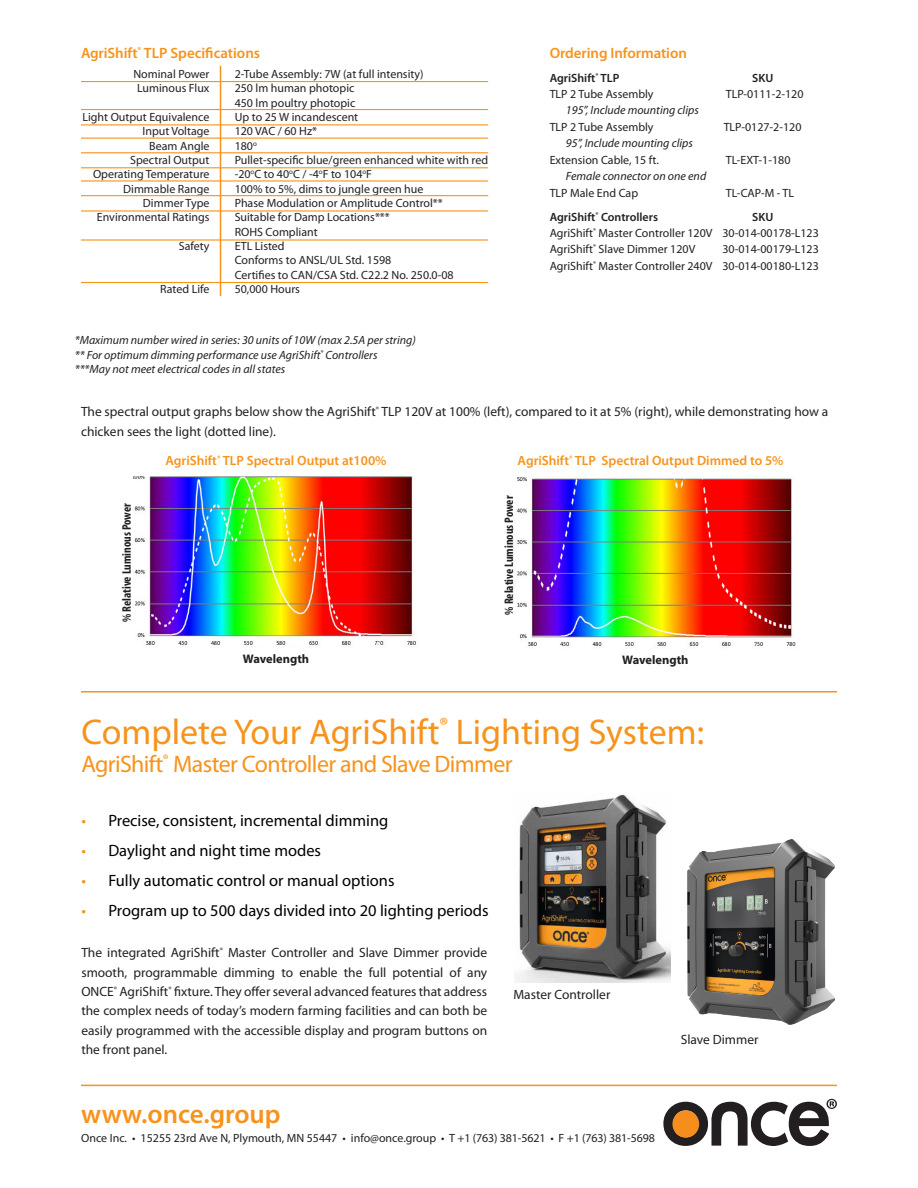
<style>
.page{position:relative;width:918px;height:1188px;background:#fff}
.page>*{position:absolute;margin:0;border:0;box-sizing:border-box;transform-origin:0 0}
.t1{font:35.85px "Myriad Pro";color:#f7931d}
.t2{font:600 26.85px "Myriad Pro";color:#f7931d}
.t3{font:23.85px "Myriad Pro";letter-spacing:-.025em;color:#f7931d}
.t4{font:16.5px "Myriad Pro";color:#000}
.t5{font:600 15px "Myriad Pro";letter-spacing:-.005em;color:#f7931d}
.t6{font:13.5px/19.5px "Myriad Pro";color:#231f20}
.t7{font:600 13.5px "Myriad Pro";color:#f7931d}
.t8{font:700 condensed 12.45px "Myriad Pro";color:#231f20}
.t9{font:700 12.45px "Myriad Pro";color:#231f20}
.t10{font:12px "Myriad Pro";color:#231f20}
.t11{font:italic 12px "Myriad Pro";color:#231f20}
.t12{font:600 12px "Myriad Pro";color:#231f20}
.s1{color:#f7931d}
</style>
<div class="page">
<svg style="left:663px;top:1099px;width:174px;height:47px"></svg>
<hr style="left:81px;top:1085px;width:756px;height:1px;background:#f7931d">
<hr style="left:81px;top:691px;width:756px;height:2px;background:#f7931d">
<img style="left:513px;top:477px;width:283px;height:169px">
<img style="left:133px;top:477px;width:283px;height:168px">
<img style="left:517px;top:794px;width:153px;height:189px">
<img style="left:687px;top:839px;width:149px;height:186px">
<hr style="left:220px;top:66px;width:1px;height:230px;background:#f7931d">
<hr style="left:81px;top:81px;width:407px;height:1px;background:#f7931d">
<hr style="left:81px;top:239px;width:407px;height:2px;background:#f7931d">
<hr style="left:81px;top:124px;width:407px;height:1px;background:#f7931d">
<hr style="left:81px;top:138px;width:407px;height:1px;background:#f7931d">
<hr style="left:81px;top:210px;width:407px;height:2px;background:#f7931d">
<hr style="left:81px;top:109px;width:407px;height:1px;background:#f7931d">
<hr style="left:81px;top:180px;width:407px;height:2px;background:#f7931d">
<hr style="left:81px;top:195px;width:407px;height:1px;background:#f7931d">
<hr style="left:81px;top:152px;width:407px;height:1px;background:#f7931d">
<hr style="left:81px;top:167px;width:407px;height:1px;background:#f7931d">
<hr style="left:81px;top:282px;width:407px;height:1px;background:#f7931d">
<p class="t5" style="left:81px;top:43px;width:181px">AgriShift<sup>®</sup> TLP Specifications</p>
<p class="t10" style="left:133px;top:67px;width:78px">Nominal Power</p>
<p class="t10" style="left:137px;top:81px;width:74px">Luminous Flux</p>
<p class="t10" style="left:82px;top:110px;width:129px">Light Output Equivalence</p>
<p class="t10" style="left:142px;top:124px;width:69px">Input Voltage</p>
<p class="t10" style="left:149px;top:138px;width:62px">Beam Angle</p>
<p class="t10" style="left:130px;top:153px;width:81px">Spectral Output</p>
<p class="t10" style="left:93px;top:167px;width:118px">Operating Temperature</p>
<p class="t10" style="left:123px;top:181px;width:88px">Dimmable Range</p>
<p class="t10" style="left:143px;top:196px;width:68px">Dimmer Type</p>
<p class="t10" style="left:97px;top:210px;width:114px">Environmental Ratings</p>
<p class="t10" style="left:179px;top:239px;width:32px">Safety</p>
<p class="t10" style="left:160px;top:282px;width:51px">Rated Life</p>
<p class="t10" style="left:235px;top:67px;width:190px">2-Tube Assembly: 7W (at full intensity)</p>
<p class="t10" style="left:235px;top:81px;width:121px">250 lm human photopic</p>
<p class="t10" style="left:235px;top:95px;width:122px">450 lm poultry photopic</p>
<p class="t10" style="left:235px;top:110px;width:125px">Up to 25 W incandescent</p>
<p class="t10" style="left:235px;top:124px;width:84px">120 VAC / 60 Hz*</p>
<p class="t10" style="left:235px;top:138px;width:24px">180<sup>o</sup></p>
<p class="t10" style="left:235px;top:153px;width:255px">Pullet-specific blue/green enhanced white with red</p>
<p class="t10" style="left:235px;top:167px;width:139px">-20<sup>o</sup>C to 40<sup>o</sup>C / -4<sup>o</sup>F to 104<sup>o</sup>F</p>
<p class="t10" style="left:235px;top:181px;width:190px">100% to 5%, dims to jungle green hue</p>
<p class="t10" style="left:235px;top:196px;width:210px">Phase Modulation or Amplitude Control**</p>
<p class="t10" style="left:235px;top:210px;width:157px">Suitable for Damp Locations***</p>
<p class="t10" style="left:235px;top:224px;width:84px">ROHS Compliant</p>
<p class="t10" style="left:235px;top:239px;width:51px">ETL Listed</p>
<p class="t10" style="left:235px;top:253px;width:158px">Conforms to ANSL/UL Std. 1598</p>
<p class="t10" style="left:235px;top:267px;width:220px">Certifies to CAN/CSA Std. C22.2 No. 250.0-08</p>
<p class="t10" style="left:235px;top:282px;width:67px">50,000 Hours</p>
<p class="t11" style="left:75px;top:333px;width:343px">*Maximum number wired in series: 30 units of 10W (max 2.5A per string)</p>
<p class="t11" style="left:75px;top:347px;width:304px">** For optimum dimming performance use AgriShift<sup>®</sup> Controllers</p>
<p class="t11" style="left:75px;top:362px;width:212px">***May not meet electrical codes in all states</p>
<p class="t5" style="left:550px;top:43px;width:139px">Ordering Information</p>
<p class="t12" style="left:550px;top:70px;width:71px">AgriShift<sup>®</sup> TLP</p>
<p class="t12" style="left:752px;top:70px;width:23px">SKU</p>
<p class="t10" style="left:550px;top:87px;width:105px">TLP 2 Tube Assembly</p>
<p class="t10" style="left:726px;top:87px;width:79px">TLP-0111-2-120</p>
<p class="t11" style="left:566px;top:103px;width:134px">195”, Include mounting clips</p>
<p class="t10" style="left:550px;top:119px;width:105px">TLP 2 Tube Assembly</p>
<p class="t10" style="left:724px;top:119px;width:79px">TLP-0127-2-120</p>
<p class="t11" style="left:566px;top:136px;width:129px">95”, Include mounting clips</p>
<p class="t10" style="left:550px;top:152px;width:111px">Extension Cable, 15 ft.</p>
<p class="t10" style="left:726px;top:152px;width:66px">TL-EXT-1-180</p>
<p class="t11" style="left:566px;top:169px;width:142px">Female connector on one end</p>
<p class="t10" style="left:550px;top:185px;width:90px">TLP Male End Cap</p>
<p class="t10" style="left:726px;top:185px;width:70px">TL-CAP-M - TL</p>
<p class="t12" style="left:550px;top:209px;width:110px">AgriShift<sup>®</sup> Controllers</p>
<p class="t12" style="left:752px;top:209px;width:23px">SKU</p>
<p class="t10" style="left:550px;top:226px;width:271px">AgriShift<sup>®</sup> Master Controller 120V 30-014-00178-L123</p>
<p class="t10" style="left:550px;top:242px;width:147px">AgriShift<sup>®</sup> Slave Dimmer 120V</p>
<p class="t10" style="left:723px;top:242px;width:98px">30-014-00179-L123</p>
<p class="t10" style="left:550px;top:258px;width:271px">AgriShift<sup>®</sup> Master Controller 240V 30-014-00180-L123</p>
<p class="t6" style="left:81px;top:402px;width:749px">The spectral output graphs below show the AgriShift<sup>®</sup> TLP 120V at 100% (left), compared to it at 5% (right), while demonstrating how a chicken sees the light (dotted line).</p>
<p class="t8" style="left:119px;top:622px;width:120px;rotate:-90deg">% Relative Luminous Power</p>
<p class="t7" style="left:166px;top:452px;width:223px">AgriShift<sup>®</sup> TLP Spectral Output at100%</p>
<p class="t9" style="left:243px;top:651px;width:68px">Wavelength</p>
<p class="t7" style="left:518px;top:452px;width:267px">AgriShift<sup>®</sup> TLP Spectral Output Dimmed to 5%</p>
<p class="t8" style="left:501px;top:615px;width:120px;rotate:-90deg">% Relative Luminous Power</p>
<p class="t9" style="left:622px;top:652px;width:68px">Wavelength</p>
<p class="t1" style="left:81px;top:710px;width:624px">Complete Your AgriShift<sup>®</sup> Lighting System:</p>
<p class="t3" style="left:81px;top:750px;width:433px">AgriShift<sup>®</sup> Master Controller and Slave Dimmer</p>
<p class="t4" style="left:81px;top:810px;width:308px"><span class="s1">•</span> Precise, consistent, incremental dimming</p>
<p class="t4" style="left:81px;top:840px;width:241px"><span class="s1">•</span> Daylight and night time modes</p>
<p class="t4" style="left:81px;top:870px;width:315px"><span class="s1">•</span> Fully automatic control or manual options</p>
<p class="t4" style="left:81px;top:900px;width:409px"><span class="s1">•</span> Program up to 500 days divided into 20 lighting periods</p>
<p class="t6" style="left:81px;top:943px;width:407px;text-align:justify">The integrated AgriShift<sup>®</sup> Master Controller and Slave Dimmer provide smooth, programmable dimming to enable the full potential of any ONCE<sup>®</sup> AgriShift<sup>®</sup> fixture. They offer several advanced features that address the complex needs of today’s modern farming facilities and can both be easily programmed with the accessible display and program buttons on the front panel.</p>
<p class="t6" style="left:513px;top:984px;width:99px">Master Controller</p>
<p class="t2" style="left:81px;top:1097px;width:201px">www.once.group</p>
<p class="t10" style="left:81px;top:1131px;width:575px">Once Inc. • 15255 23rd Ave N, Plymouth, MN 55447 • info@once.group • T +1 (763) 381-5621 • F +1 (763) 381-5698</p>
<p class="t6" style="left:681px;top:1030px;width:79px">Slave Dimmer</p>
</div>
